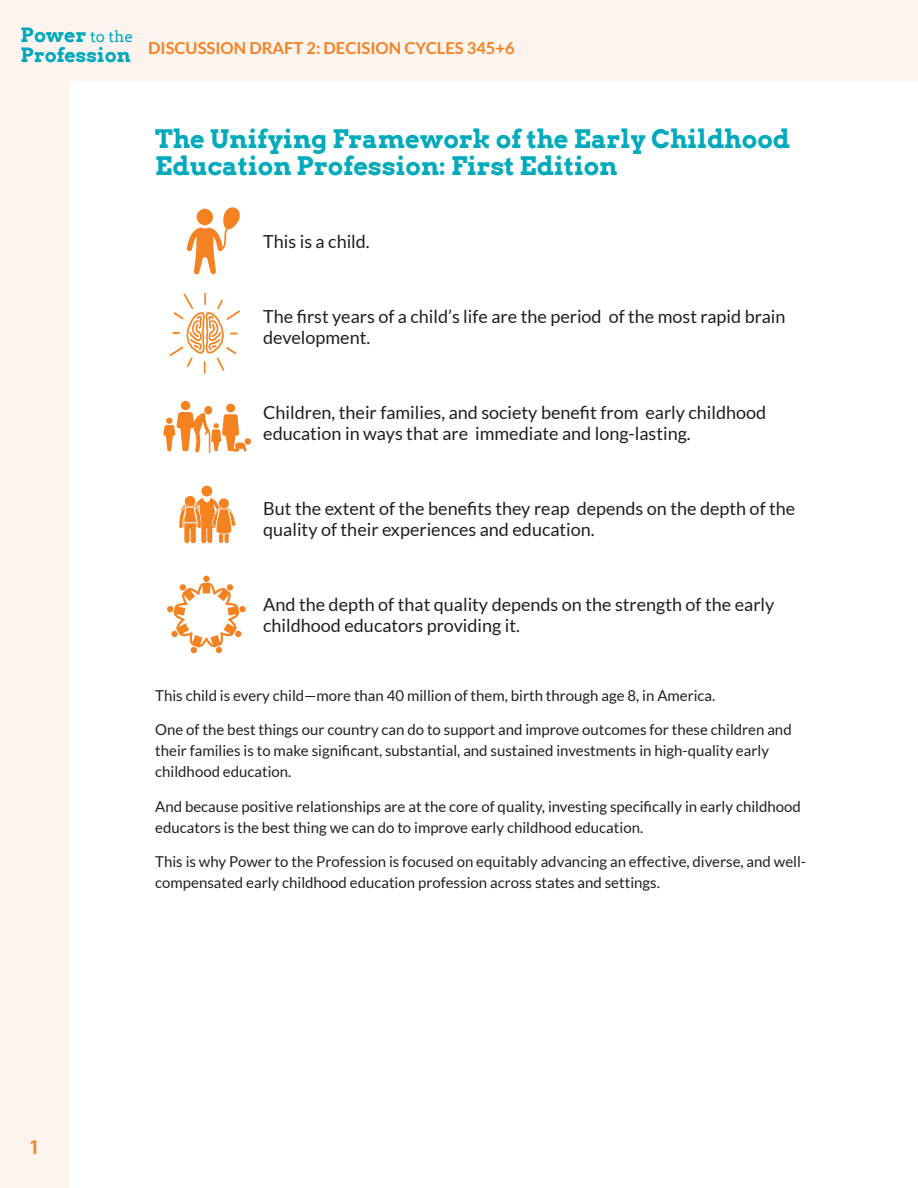
<style>
.page{position:relative;width:918px;height:1188px;background:#fff}
.page>*{position:absolute;margin:0;border:0;box-sizing:border-box;transform-origin:0 0}
.Subhead_A{font:700 25.5px/27px "Arvo";color:#00aabc}
.t1{font:600 21px "Myriad Pro";color:#f58220}
.t2{font:700 19.65px/19.8px "Arvo";color:#00aabc}
.Body{font:18px/21px "Lato";color:#231f20}
.t3{font:700 16.5px "Lato";color:#f58220}
.Body-2{font:15px/21px "Lato";color:#231f20}
.s1{font-weight:400;font-size:15.45px}
</style>
<div class="page">
<div style="left:0;top:0;width:69px;height:1188px;background:#fdf3ef"></div>
<div style="left:69px;top:0;width:849px;height:81px;background:#fdf3ef"></div>
<svg style="left:187px;top:207px;width:53px;height:67px"></svg>
<svg style="left:170px;top:293px;width:70px;height:81px"></svg>
<div style="left:181px;top:401px;width:9px;height:9px;background:#f58220;border-radius:50%"></div>
<div style="left:226px;top:404px;width:9px;height:8px;background:#f58220;border-radius:50%"></div>
<div style="left:245px;top:438px;width:6px;height:7px;background:#f58220;border-radius:50%"></div>
<svg style="left:163px;top:412px;width:84px;height:41px"></svg>
<div style="left:204px;top:406px;width:8px;height:8px;background:#f58220;border-radius:50%"></div>
<div style="left:203px;top:576px;width:7px;height:6px;background:#f58220;border-radius:50%"></div>
<div style="left:167px;top:606px;width:7px;height:7px;background:#f58220;border-radius:50%"></div>
<div style="left:239px;top:606px;width:7px;height:7px;background:#f58220;border-radius:50%"></div>
<svg style="left:171px;top:583px;width:71px;height:71px"></svg>
<svg style="left:179px;top:485px;width:56px;height:58px"></svg>
<div style="left:219px;top:498px;width:10px;height:11px;background:#f58220;border-radius:50%"></div>
<h3 class="t2" style="left:21px;top:25px;width:114px">Power <span class="s1">to the<br></span>Profession</h3>
<p class="t3" style="left:148px;top:38px;width:368px">DISCUSSION DRAFT 2: DECISION CYCLES 345+6</p>
<p class="Subhead_A" style="left:155px;top:125px;width:637px">The Unifying Framework of the Early Childhood<br>Education Profession: First Edition</p>
<p class="Body" style="left:263px;top:231px;width:108px">This is a child.</p>
<p class="Body" style="left:263px;top:306px;width:524px">The first years of a child’s life are the period of the most rapid brain development.</p>
<p class="Body" style="left:263px;top:402px;width:505px">Children, their families, and society benefit from early childhood education in ways that are immediate and long-lasting.</p>
<p class="Body" style="left:263px;top:498px;width:534px">But the extent of the benefits they reap depends on the depth of the quality of their experiences and education.</p>
<p class="Body" style="left:263px;top:594px;width:513px">And the depth of that quality depends on the strength of the early childhood educators providing it.</p>
<p class="Body-2" style="left:155px;top:685px;width:562px">This child is every child—more than 40 million of them, birth through age 8, in America.</p>
<p class="Body-2" style="left:155px;top:719px;width:638px">One of the best things our country can do to support and improve outcomes for these children and their families is to make significant, substantial, and sustained investments in high-quality early childhood education.</p>
<p class="Body-2" style="left:155px;top:796px;width:647px">And because positive relationships are at the core of quality, investing specifically in early childhood educators is the best thing we can do to improve early childhood education.</p>
<p class="Body-2" style="left:155px;top:851px;width:652px">This is why Power to the Profession is focused on equitably advancing an effective, diverse, and well&shy;compensated early childhood education profession across states and settings.</p>
<h2 class="t1" style="left:29px;top:1134px;width:13px">1</h2>
</div>
